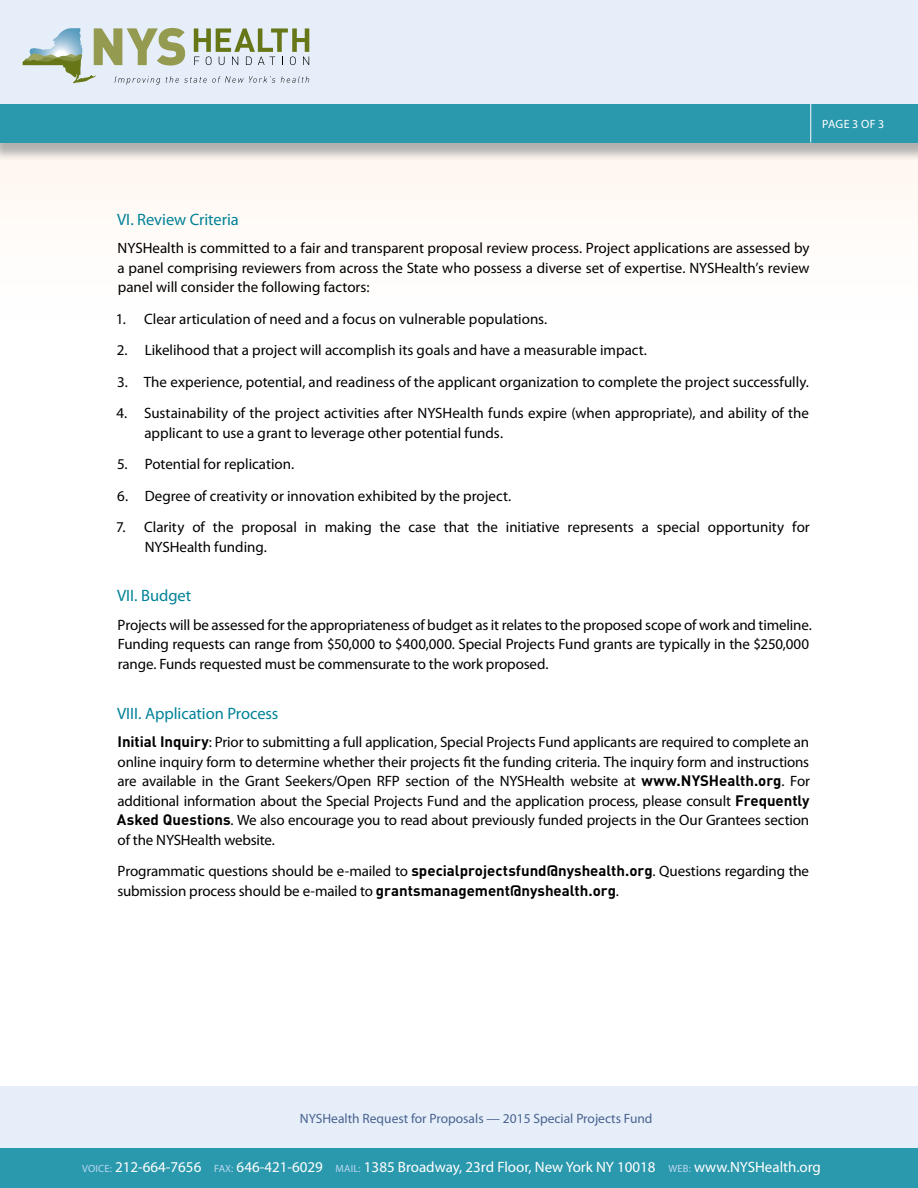
<style>
.page{position:relative;width:918px;height:1188px;background:#fff}
.page>*{position:absolute;margin:0;border:0;box-sizing:border-box;transform-origin:0 0}
.t1{font:16.5px "Myriad Pro";letter-spacing:-.005em;color:#008298}
.t2{font:15px/19.5px "Myriad Pro";letter-spacing:-.005em;color:#000}
.t3{font:15px "Myriad Pro";color:#fff}
.t4{font:13.5px "Myriad Pro";color:#49628f}
.t5{font:12px "Myriad Pro";letter-spacing:.035em;color:#fff}
.s1{font-family:"DINOT";font-weight:700}
.s2{font-size:10.5px;color:#bbd8f1}
</style>
<div class="page">
<div style="left:0;top:0;width:918px;height:106px;background:#e6eff9"></div>
<div style="left:0;top:1086px;width:918px;height:102px;background:#e6eff9"></div>
<div style="left:0;top:142px;width:918px;height:224px;background:#fffdfb"></div>
<div style="left:0;top:107px;width:918px;height:54px;background:#999;opacity:.75"></div>
<div style="left:0;top:104px;width:918px;height:38px;background:#2a98ad"></div>
<hr style="left:810px;top:104px;width:1px;height:39px;background:#fff">
<div style="left:0;top:1148px;width:918px;height:40px;background:#2a98ad"></div>
<svg style="left:23px;top:28px;width:286px;height:57px"></svg>
<p class="t5" style="left:822px;top:117px;width:64px">Page 3 of 3</p>
<p class="t1" style="left:117px;top:209px;width:123px">VI. Review Criteria</p>
<p class="t2" style="left:117px;top:238px;width:694px;text-align:justify">NYSHealth is committed to a fair and transparent proposal review process. Project applications are assessed by a panel comprising reviewers from across the State who possess a diverse set of expertise. NYSHealth’s review panel will consider the following factors:</p>
<p class="t2" style="left:116px;top:309px;width:433px">1. Clear articulation of need and a focus on vulnerable populations.</p>
<p class="t2" style="left:117px;top:340px;width:532px">2. Likelihood that a project will accomplish its goals and have a measurable impact.</p>
<p class="t2" style="left:117px;top:372px;width:693px">3. The experience, potential, and readiness of the applicant organization to complete the project successfully.</p>
<p class="t2" style="left:144px;top:403px;width:666px;text-indent:-28px">4. Sustainability of the project activities after NYSHealth funds expire (when appropriate), and ability of the applicant to use a grant to leverage other potential funds.</p>
<p class="t2" style="left:117px;top:454px;width:179px">5. Potential for replication.</p>
<p class="t2" style="left:117px;top:486px;width:396px">6. Degree of creativity or innovation exhibited by the project.</p>
<p class="t2" style="left:145px;top:517px;width:667px;text-indent:-28px">7. Clarity of the proposal in making the case that the initiative represents a special opportunity for<br>NYSHealth funding.</p>
<p class="t1" style="left:117px;top:586px;width:76px">VII. Budget</p>
<p class="t2" style="left:118px;top:615px;width:696px">Projects will be assessed for the appropriateness of budget as it relates to the proposed scope of work and timeline.<br>Funding requests can range from $50,000 to $400,000. Special Projects Fund grants are typically in the $250,000 range. Funds requested must be commensurate to the work proposed.</p>
<p class="t1" style="left:117px;top:703px;width:163px">VIII. Application Process</p>
<p class="t2" style="left:117px;top:732px;width:695px;text-align:justify"><span class="s1">Initial Inquiry</span>: Prior to submitting a full application, Special Projects Fund applicants are required to complete an online inquiry form to determine whether their projects fit the funding criteria. The inquiry form and instructions are available in the Grant Seekers/Open RFP section of the NYSHealth website at <span class="s1">www.NYSHealth.org</span>. For additional information about the Special Projects Fund and the application process, please consult <span class="s1">Frequently Asked Questions</span>. We also encourage you to read about previously funded projects in the Our Grantees section of the NYSHealth website.</p>
<p class="t2" style="left:117px;top:861px;width:693px">Programmatic questions should be e-mailed to <span class="s1">specialprojectsfund@nyshealth.org</span>. Questions regarding the submission process should be e-mailed to <span class="s1">grantsmanagement@nyshealth.org</span>.</p>
<p class="t4" style="left:300px;top:1110px;width:354px">NYSHealth Request for Proposals — 2015 Special Projects Fund</p>
<p class="t3" style="left:82px;top:1157px;width:740px"><span class="s2">Voi ce:</span> 212-664-7656 <span class="s2">FAX:</span> 646-421-6029 <span class="s2">Mai l:</span> 1385 Broadway, 23rd Floor, New York NY 10018 <span class="s2">WEB:</span> www.NYSHealth.org</p>
</div>
